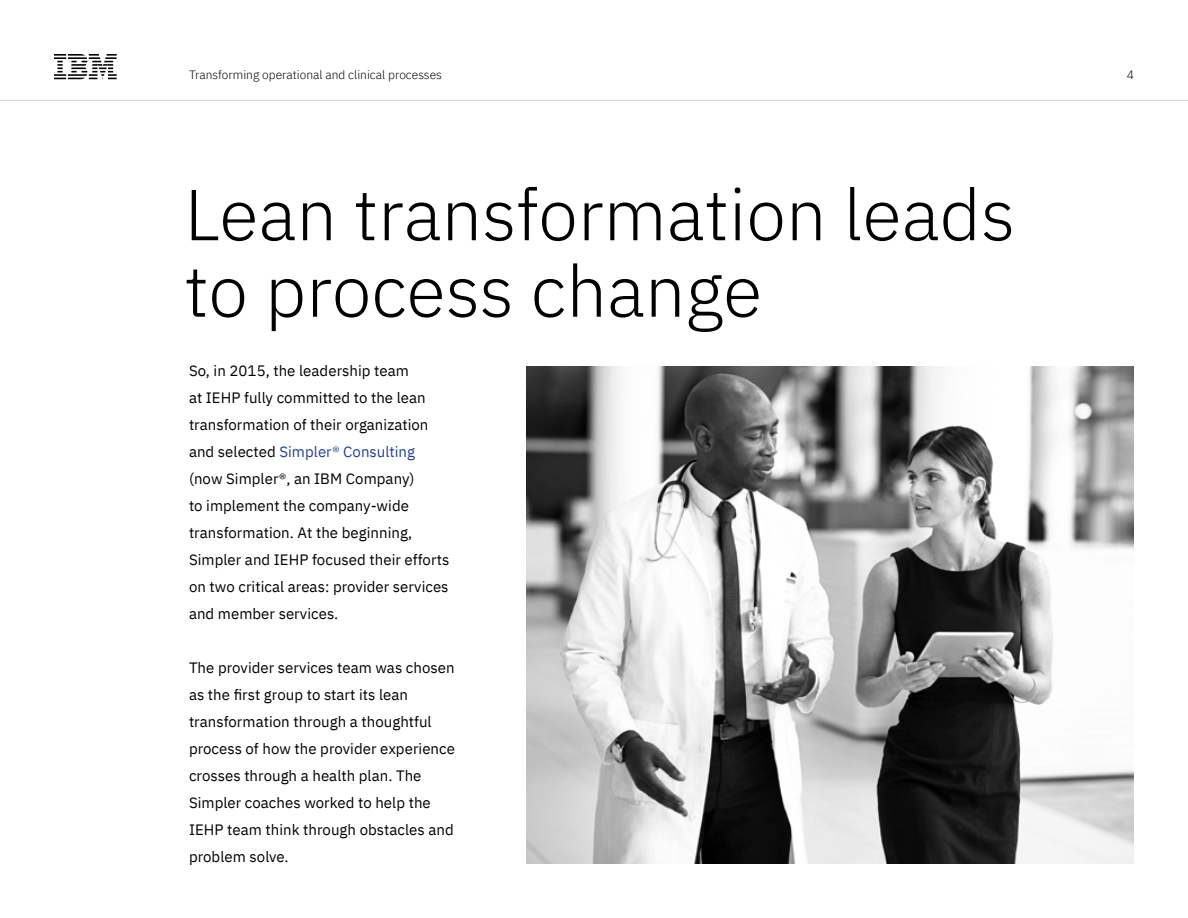
<style>
.page{position:relative;width:1188px;height:918px;background:#fff}
.page>*{position:absolute;margin:0;border:0;box-sizing:border-box;transform-origin:0 0}
.t1{font:300 72px/76.5px "IBM Plex Sans";color:#000}
.t2{font:15px/27px "IBM Plex Sans";letter-spacing:.005em;color:#000}
.t3{font:300 12px "IBM Plex Sans";color:#000101}
.s1{color:#25408f}
</style>
<div class="page">
<hr style="left:0;top:100px;width:1188px;height:1px;background:#d1d3d4">
<svg style="left:54px;top:54px;width:63px;height:25px"></svg>
<img style="left:526px;top:366px;width:608px;height:498px">
<p class="t3" style="left:189px;top:66px;width:254px">Transforming operational and clinical processes</p>
<p class="t3" style="left:1127px;top:66px;width:9px">4</p>
<h1 class="t1" style="left:185px;top:170px;width:832px">Lean transformation leads to process change</h1>
<p class="t2" style="left:189px;top:356px;width:262px">So, in 2015, the leadership team<br>at IEHP fully committed to the lean transformation of their organization and selected <span class="s1">Simpler® Consulting </span>(now Simpler®, an IBM Company)<br>to implement the company-wide transformation. At the beginning, Simpler and IEHP focused their efforts on two critical areas: provider services and member services.</p>
<p class="t2" style="left:189px;top:653px;width:267px">The provider services team was chosen as the first group to start its lean transformation through a thoughtful process of how the provider experience crosses through a health plan. The Simpler coaches worked to help the IEHP team think through obstacles and problem solve.</p>
</div>
